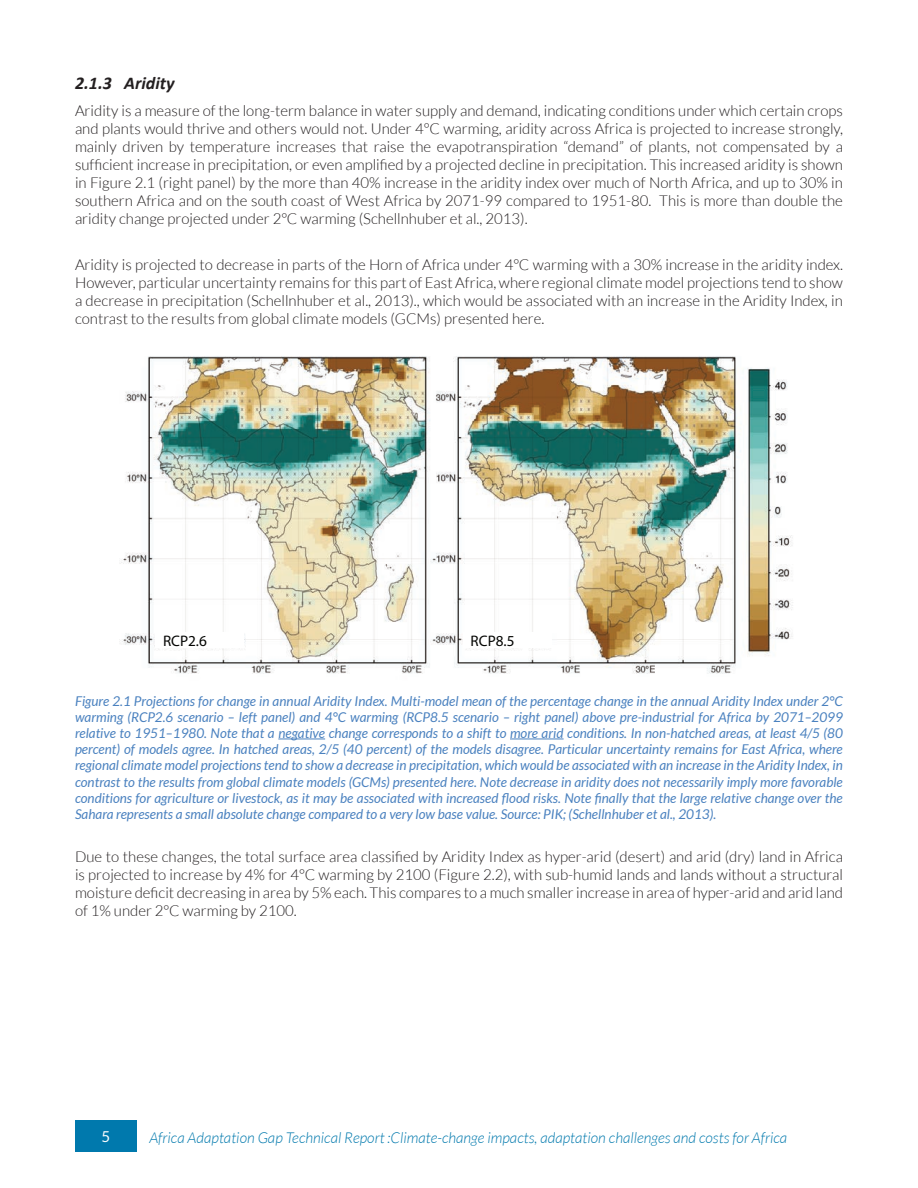
<style>
.page{position:relative;width:918px;height:1188px;background:#fff}
.page>*{position:absolute;margin:0;border:0;box-sizing:border-box;transform-origin:0 0}
.t1{font:italic 700 18px "Calibri";color:#231f20}
.t2{font:15.3px "Myriad Pro";color:#040503}
.t3{font:300 15px/18px "Lato";color:#231f20;text-align:justify}
.t4{font:italic 300 15px "Lato";color:#0079ad}
.t5{font:15px "Lato";color:#fff}
.t6{font:italic 13.5px/16.2px "Lato";color:#4a81bf;text-align:justify}
</style>
<div class="page">
<div style="left:75px;top:1120px;width:62px;height:32px;background:#0079ad"></div>
<hr style="left:278px;top:739px;width:47px;height:1px;background:#4a81bf">
<hr style="left:510px;top:739px;width:54px;height:1px;background:#4a81bf">
<img style="left:120px;top:356px;width:673px;height:318px">
<div style="left:155px;top:632px;width:89px;height:15px;background:#fff"></div>
<div style="left:463px;top:632px;width:88px;height:15px;background:#fff"></div>
<p class="t1" style="left:75px;top:71px;width:101px">2.1.3 Aridity</p>
<p class="t3" style="left:75px;top:101px;width:770px">Aridity is a measure of the long-term balance in water supply and demand, indicating conditions under which certain crops and plants would thrive and others would not. Under 4°C warming, aridity across Africa is projected to increase strongly, mainly driven by temperature increases that raise the evapotranspiration “demand” of plants, not compensated by a sufficient increase in precipitation, or even amplified by a projected decline in precipitation. This increased aridity is shown in Figure 2.1 (right panel) by the more than 40% increase in the aridity index over much of North Africa, and up to 30% in southern Africa and on the south coast of West Africa by 2071-99 compared to 1951-80. This is more than double the aridity change projected under 2°C warming (Schellnhuber et al., 2013).</p>
<p class="t3" style="left:75px;top:256px;width:769px">Aridity is projected to decrease in parts of the Horn of Africa under 4°C warming with a 30% increase in the aridity index.<br>However, particular uncertainty remains for this part of East Africa, where regional climate model projections tend to show a decrease in precipitation (Schellnhuber et al., 2013)., which would be associated with an increase in the Aridity Index, in contrast to the results from global climate models (GCMs) presented here.</p>
<p class="t2" style="left:163px;top:631px;width:45px">RCP2.6</p>
<p class="t2" style="left:471px;top:631px;width:45px">RCP8.5</p>
<p class="t6" style="left:75px;top:693px;width:769px">Figure 2.1 Projections for change in annual Aridity Index. Multi-model mean of the percentage change in the annual Aridity Index under 2°C warming (RCP2.6 scenario – left panel) and 4°C warming (RCP8.5 scenario – right panel) above pre-industrial for Africa by 2071–2099 relative to 1951–1980. Note that a negative change corresponds to a shift to more arid conditions. In non-hatched areas, at least 4/5 (80 percent) of models agree. In hatched areas, 2/5 (40 percent) of the models disagree. Particular uncertainty remains for East Africa, where regional climate model projections tend to show a decrease in precipitation, which would be associated with an increase in the Aridity Index, in contrast to the results from global climate models (GCMs) presented here. Note decrease in aridity does not necessarily imply more favorable conditions for agriculture or livestock, as it may be associated with increased flood risks. Note finally that the large relative change over the Sahara represents a small absolute change compared to a very low base value. Source: PIK; (Schellnhuber et al., 2013).</p>
<p class="t3" style="left:75px;top:848px;width:769px">Due to these changes, the total surface area classified by Aridity Index as hyper-arid (desert) and arid (dry) land in Africa is projected to increase by 4% for 4°C warming by 2100 (Figure 2.2), with sub-humid lands and lands without a structural moisture deficit decreasing in area by 5% each. This compares to a much smaller increase in area of hyper-arid and arid land of 1% under 2°C warming by 2100.</p>
<p class="t5" style="left:101px;top:1128px;width:10px">5</p>
<p class="t4" style="left:149px;top:1130px;width:639px">Africa Adaptation Gap Technical Report :Climate-change impacts, adaptation challenges and costs for Africa</p>
</div>
